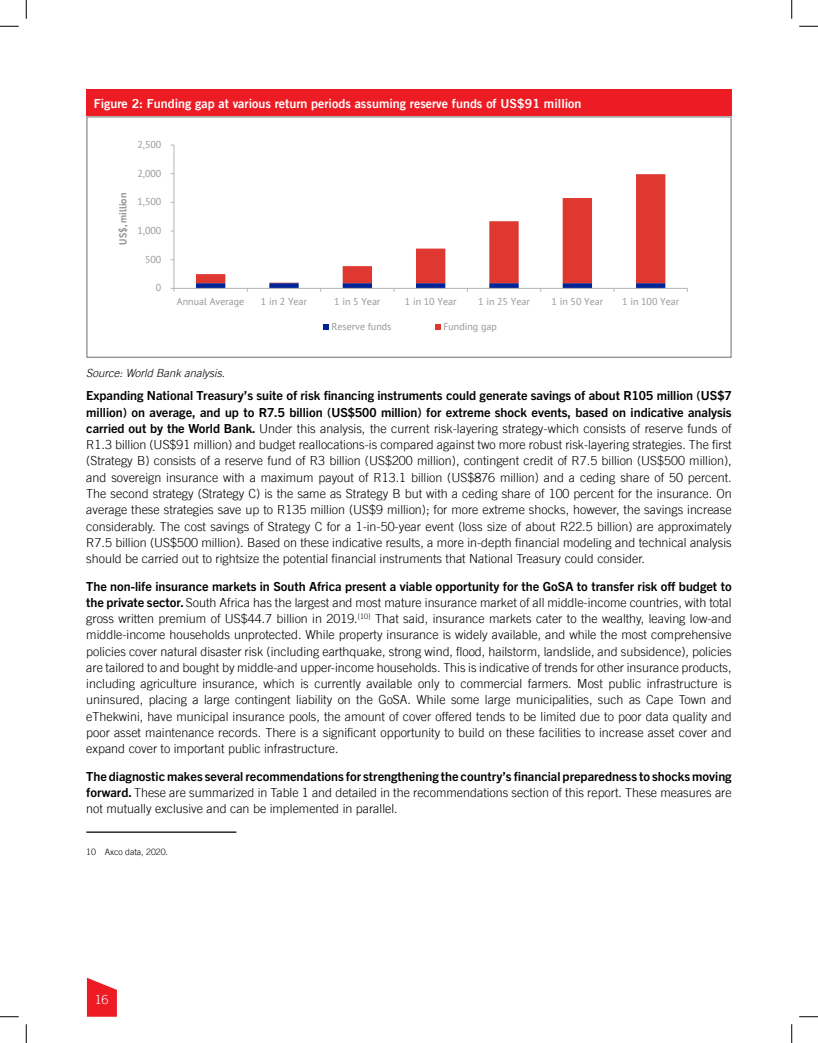
<style>
.page{position:relative;width:818px;height:1043px;background:#fff}
.page>*{position:absolute;margin:0;border:0;box-sizing:border-box;transform-origin:0 0}
.t1{font:300 12.5px/16.2px "Trade Gothic LT";color:#000;text-align:justify}
.t2{font:700 12.5px/16.2px "Trade Gothic Next LT Pro";color:#000}
.t3{font:12.5px "Trade Gothic LT Bold Two";color:#fff}
.t4{font:300 12.5px "Trade Gothic LT";color:#fff}
.t5{font:italic 300 11.25px "Trade Gothic LT";color:#000}
.t6{font:10px "PT Sans";color:#939597}
.t7{font:700 10px "PT Sans";color:#939597}
.t8{font:300 8.75px "Trade Gothic LT";color:#000}
.s1{font-family:"Trade Gothic Next LT Pro";font-weight:700}
</style>
<div class="page">
<svg style="left:87px;top:977px;width:30px;height:39px"></svg>
<div style="left:86px;top:89px;width:645px;height:27px;background:#ed1b24"></div>
<hr style="left:86px;top:831px;width:150px;height:1px;background:#000">
<svg style="left:196px;top:174px;width:469px;height:109px"></svg>
<hr style="left:174px;top:145px;width:1px;height:143px;background:#b1b4b6">
<hr style="left:174px;top:288px;width:513px;height:1px;background:#b1b4b6">
<svg style="left:196px;top:283px;width:469px;height:9px"></svg>
<svg style="left:323px;top:324px;width:6px;height:5px"></svg>
<svg style="left:435px;top:324px;width:5px;height:5px"></svg>
<div style="left:86px;top:116px;width:645px;height:242px;border:1px solid #8b8b8b"></div>
<svg style="left:0;top:25px;width:19px;height:2px"></svg>
<svg style="left:799px;top:25px;width:19px;height:2px"></svg>
<svg style="left:0;top:1016px;width:19px;height:1px"></svg>
<svg style="left:799px;top:1016px;width:19px;height:1px"></svg>
<svg style="left:25px;top:0;width:2px;height:19px"></svg>
<svg style="left:25px;top:1024px;width:2px;height:18px"></svg>
<svg style="left:791px;top:0;width:1px;height:19px"></svg>
<svg style="left:791px;top:1024px;width:1px;height:18px"></svg>
<p class="t3" style="left:94px;top:96px;width:489px">Figure 2: Funding gap at various return periods assuming reserve funds of US$91 million</p>
<p class="t6" style="left:137px;top:138px;width:26px">2,500</p>
<p class="t7" style="left:116px;top:245px;width:53px;rotate:-90deg">US$, million</p>
<p class="t6" style="left:137px;top:167px;width:26px">2,000</p>
<p class="t6" style="left:137px;top:195px;width:26px">1,500</p>
<p class="t6" style="left:137px;top:224px;width:26px">1,000</p>
<p class="t6" style="left:145px;top:253px;width:18px">500</p>
<p class="t6" style="left:156px;top:281px;width:7px">0</p>
<p class="t6" style="left:177px;top:295px;width:69px">Annual Average</p>
<p class="t6" style="left:261px;top:295px;width:48px">1 in 2 Year</p>
<p class="t6" style="left:334px;top:295px;width:48px">1 in 5 Year</p>
<p class="t6" style="left:405px;top:295px;width:53px">1 in 10 Year</p>
<p class="t6" style="left:478px;top:295px;width:53px">1 in 25 Year</p>
<p class="t6" style="left:551px;top:295px;width:53px">1 in 50 Year</p>
<p class="t6" style="left:622px;top:295px;width:58px">1 in 100 Year</p>
<p class="t6" style="left:331px;top:320px;width:61px">Reserve funds</p>
<p class="t6" style="left:443px;top:320px;width:55px">Funding gap</p>
<p class="t5" style="left:86px;top:366px;width:140px">Source: World Bank analysis.</p>
<p class="t2" style="left:86px;top:387px;width:647px">Expanding National Treasury’s suite of risk financing instruments could generate savings of about R105 million (US$7 million) on average, and up to R7.5 billion (US$500 million) for extreme shock events, based on indicative analysis</p>
<p class="t1" style="left:86px;top:420px;width:647px"><span class="s1">carried out by the World Bank.</span> Under this analysis, the current risk-layering strategy-which consists of reserve funds of R1.3 billion (US$91 million) and budget reallocations-is compared against two more robust risk-layering strategies. The first (Strategy B) consists of a reserve fund of R3 billion (US$200 million), contingent credit of R7.5 billion (US$500 million), and sovereign insurance with a maximum payout of R13.1 billion (US$876 million) and a ceding share of 50 percent.<br>The second strategy (Strategy C) is the same as Strategy B but with a ceding share of 100 percent for the insurance. On average these strategies save up to R135 million (US$9 million); for more extreme shocks, however, the savings increase considerably. The cost savings of Strategy C for a 1-in-50-year event (loss size of about R22.5 billion) are approximately R7.5 billion (US$500 million). Based on these indicative results, a more in-depth financial modeling and technical analysis should be carried out to rightsize the potential financial instruments that National Treasury could consider.</p>
<p class="t2" style="left:86px;top:577px;width:647px">The non-life insurance markets in South Africa present a viable opportunity for the GoSA to transfer risk off budget to</p>
<p class="t1" style="left:86px;top:594px;width:647px"><span class="s1">the private sector.</span> South Africa has the largest and most mature insurance market of all middle-income countries, with total gross written premium of US$44.7 billion in 2019.<sup>[10]</sup> That said, insurance markets cater to the wealthy, leaving low-and middle-income households unprotected. While property insurance is widely available, and while the most comprehensive policies cover natural disaster risk (including earthquake, strong wind, flood, hailstorm, landslide, and subsidence), policies are tailored to and bought by middle-and upper-income households. This is indicative of trends for other insurance products, including agriculture insurance, which is currently available only to commercial farmers. Most public infrastructure is uninsured, placing a large contingent liability on the GoSA. While some large municipalities, such as Cape Town and eThekwini, have municipal insurance pools, the amount of cover offered tends to be limited due to poor data quality and poor asset maintenance records. There is a significant opportunity to build on these facilities to increase asset cover and expand cover to important public infrastructure.</p>
<p class="t2" style="left:86px;top:767px;width:647px">The diagnostic makes several recommendations for strengthening the country’s financial preparedness to shocks moving</p>
<p class="t1" style="left:86px;top:784px;width:646px"><span class="s1">forward.</span> These are summarized in Table 1 and detailed in the recommendations section of this report. These measures are not mutually exclusive and can be implemented in parallel.</p>
<p class="t8" style="left:86px;top:846px;width:83px">10 Axco data, 2020.</p>
<p class="t4" style="left:95px;top:991px;width:15px">16</p>
</div>
